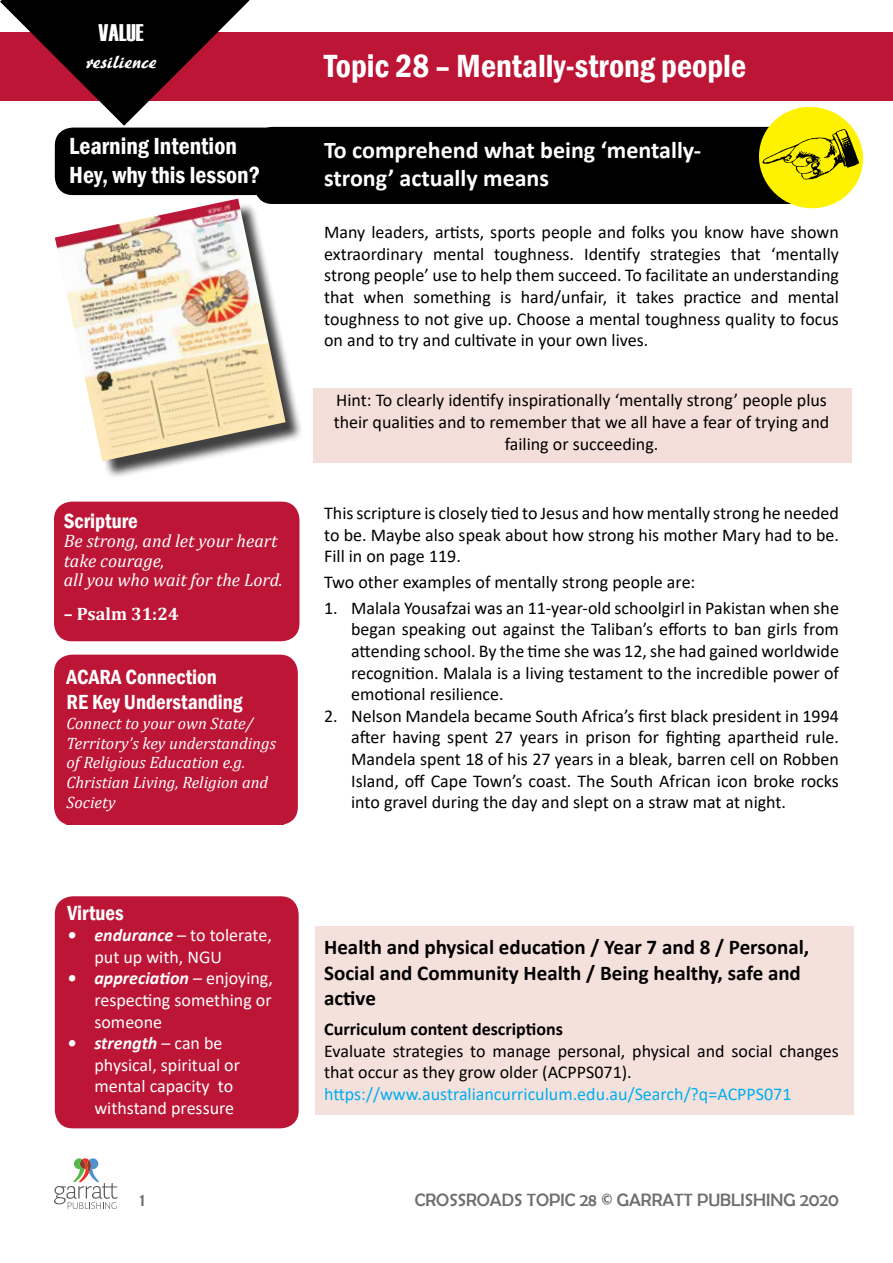
<style>
.page{position:relative;width:893px;height:1263px;background:#fff}
.page>*{position:absolute;margin:0;border:0;box-sizing:border-box;transform-origin:0 0}
.t1{font:600 condensed 33px "Franklin Gothic";color:#fff}
.t2{font:700 24px/28.8px "Calibri";color:#fff}
.t3{font:600 condensed 24px/28.8px "Franklin Gothic";color:#fff}
.t4{font:24px "Haettenschweiler";color:#fff}
.t5{font:700 21px/25.2px "Calibri";color:#000}
.t6{font:600 condensed 21px/25.2px "Franklin Gothic";color:#fff}
.t7{font:21px "ARBERKLEY";color:#fff}
.t8{font:18px/21.6px "Calibri";color:#000;text-align:justify}
.t9{font:18px/21.6px "Calibri";color:#fff}
.t10{font:italic 18px/19.5px "Cambria";color:#fff}
.t11{font:18px "Calibri";color:#00aeef}
.t12{font:18px "Berlin Sans FB";color:#6d6e71}
.t13{font:700 18px "Calibri";color:#000}
.t14{font:700 18px "Cambria";color:#fff}
.t15{font:italic 16.5px/19.8px "Cambria";color:#fff}
.s1{font-weight:700;font-style:italic}
</style>
<div class="page">
<svg style="left:54px;top:1158px;width:64px;height:51px"></svg>
<div style="left:254px;top:127px;width:584px;height:77px;background:#000;border-radius:18px"></div>
<div style="left:0;top:32px;width:893px;height:68px;background:#bc1536"></div>
<div style="left:313px;top:388px;width:538px;height:75px;background:#f4ded9"></div>
<div style="left:54px;top:502px;width:245px;height:139px;background:#bc1536;border-radius:18px"></div>
<div style="left:55px;top:896px;width:244px;height:232px;background:#bc1536;border-radius:18px"></div>
<div style="left:315px;top:927px;width:539px;height:188px;background:#f5e1dc"></div>
<div style="left:54px;top:655px;width:244px;height:170px;background:#bc1536;border-radius:18px"></div>
<div style="left:55px;top:128px;width:244px;height:67px;background:#000;border-radius:18px"></div>
<div style="left:58px;top:201px;width:245px;height:278px;background:#000;opacity:.75"></div>
<img style="left:55px;top:199px;width:231px;height:262px">
<svg style="left:752px;top:100px;width:118px;height:109px"></svg>
<svg style="left:0;top:0;width:249px;height:126px"></svg>
<h2 class="t4" style="left:99px;top:16px;width:47px">VALUE</h2>
<p class="t7" style="left:86px;top:48px;width:73px">resilience</p>
<h2 class="t3" style="left:69px;top:132px;width:192px">Learning Intention<br>Hey, why this lesson?</h2>
<p class="t6" style="left:64px;top:508px;width:76px">Scripture</p>
<p class="t10" style="left:64px;top:530px;width:220px">Be strong, and let your heart take courage,<br>all you who wait for the Lord.</p>
<p class="t14" style="left:64px;top:601px;width:116px">– Psalm 31:24</p>
<p class="t6" style="left:67px;top:664px;width:177px">ACARA Connection<br>RE Key Understanding</p>
<p class="t15" style="left:67px;top:712px;width:211px">Connect to your own State/<br>Territory’s key understandings of Religious Education e.g.<br>Christian Living, Religion and<br>Society</p>
<p class="t6" style="left:67px;top:899px;width:58px">Virtues</p>
<p class="t9" style="left:94px;top:924px;width:179px;text-indent:-27px"><span class="s1">• endurance</span> – to tolerate, put up with, NGU</p>
<p class="t9" style="left:94px;top:967px;width:180px;text-align:justify;text-indent:-27px"><span class="s1">• appreciation</span> – enjoying, respecting something or someone</p>
<p class="t9" style="left:94px;top:1032px;width:147px;text-indent:-27px"><span class="s1">• strength</span> – can be physical, spiritual or mental capacity to withstand pressure</p>
<h1 class="t1" style="left:324px;top:44px;width:423px">Topic 28 – Mentally-strong people</h1>
<h2 class="t2" style="left:324px;top:135px;width:378px">To comprehend what being ‘mentally&shy;strong’ actually means</h2>
<p class="t8" style="left:324px;top:221px;width:516px">Many leaders, artists, sports people and folks you know have shown extraordinary mental toughness. Identify strategies that ‘mentally strong people’ use to help them succeed. To facilitate an understanding that when something is hard/unfair, it takes practice and mental toughness to not give up. Choose a mental toughness quality to focus on and to try and cultivate in your own lives.</p>
<p class="t8" style="left:334px;top:389px;width:497px;text-align:center">Hint: To clearly identify inspirationally ‘mentally strong’ people plus their qualities and to remember that we all have a fear of trying and failing or succeeding.</p>
<p class="t8" style="left:324px;top:502px;width:516px">This scripture is closely tied to Jesus and how mentally strong he needed to be. Maybe also speak about how strong his mother Mary had to be.<br>Fill in on page 119.</p>
<p class="t8" style="left:324px;top:571px;width:373px">Two other examples of mentally strong people are:</p>
<p class="t8" style="left:351px;top:597px;width:489px;text-indent:-27px">1. Malala Yousafzai was an 11-year-old schoolgirl in Pakistan when she began speaking out against the Taliban’s efforts to ban girls from attending school. By the time she was 12, she had gained worldwide recognition. Malala is a living testament to the incredible power of emotional resilience.</p>
<p class="t8" style="left:351px;top:705px;width:489px;text-indent:-27px">2. Nelson Mandela became South Africa’s first black president in 1994 after having spent 27 years in prison for fighting apartheid rule.<br>Mandela spent 18 of his 27 years in a bleak, barren cell on Robben Island, off Cape Town’s coast. The South African icon broke rocks into gravel during the day and slept on a straw mat at night.</p>
<p class="t5" style="left:324px;top:934px;width:487px">Health and physical education / Year 7 and 8 / Personal,<br>Social and Community Health / Being healthy, safe and active</p>
<p class="t13" style="left:324px;top:1016px;width:240px">Curriculum content descriptions</p>
<p class="t8" style="left:324px;top:1039px;width:516px">Evaluate strategies to manage personal, physical and social changes that occur as they grow older (ACPPS071).</p>
<p class="t11" style="left:324px;top:1081px;width:469px">https://www.australiancurriculum.edu.au/Search/?q=ACPPS071</p>
<p class="t12" style="left:140px;top:1190px;width:7px">1</p>
<p class="t12" style="left:415px;top:1190px;width:426px">CROSSROADS TOPIC 28 © GARRATT PUBLISHING 2020</p>
</div>
